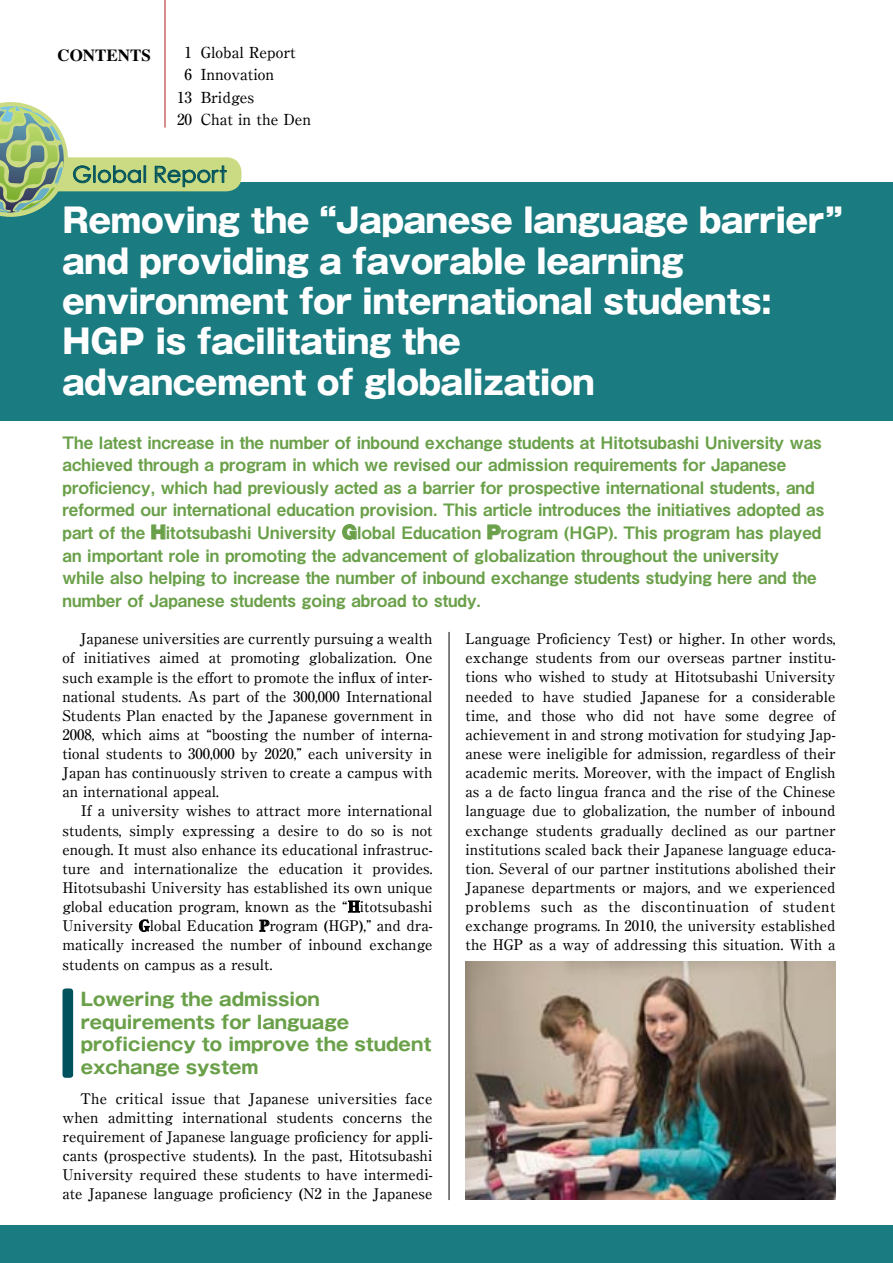
<style>
.page{position:relative;width:893px;height:1263px;background:#fff}
.page>*{position:absolute;margin:0;border:0;box-sizing:border-box;transform-origin:0 0}
.t1{font:800 33px/40.3px "Gothic MB101 Pr 6";color:#fff}
.t2{font:22.35px "Century Gothic";color:#00535c}
.t3{font:700 18px/22.8px "Gothic MB101 Pr 6";color:#6aa049}
.t4{font:17.1px/22.5px "Midashi Go Pr 6 MB31";color:#6aa049}
.t5{font:700 16.95px "Times";color:#000}
.t6{font:500 15.15px/22.4px "Ryumin Pr 6";color:#000}
.t7{font:500 14.7px/19.2px "Ryumin Pr 6";color:#000;text-align:justify}
.s1{font-family:"Gothic MB101 Pr 6";font-weight:900}
.s2{font-weight:900}
</style>
<div class="page">
<div style="left:0;top:1225px;width:893px;height:38px;background:#1a7b80"></div>
<div style="left:0;top:183px;width:893px;height:238px;background:#1a7b80"></div>
<hr style="left:449px;top:632px;width:1px;height:568px;background:#000">
<svg style="left:348px;top:901px;width:12px;height:11px"></svg>
<svg style="left:139px;top:920px;width:11px;height:12px"></svg>
<svg style="left:260px;top:920px;width:9px;height:11px"></svg>
<div style="left:8px;top:157px;width:234px;height:34px;background:#cbdb83;border-radius:15px"></div>
<svg style="left:0;top:102px;width:146px;height:115px"></svg>
<svg style="left:155px;top:165px;width:72px;height:22px"></svg>
<svg style="left:152px;top:525px;width:13px;height:14px"></svg>
<svg style="left:342px;top:524px;width:14px;height:15px"></svg>
<svg style="left:488px;top:525px;width:12px;height:14px"></svg>
<img style="left:466px;top:962px;width:370px;height:237px">
<hr style="left:165px;top:0;width:1px;height:128px;background:#b01d1e">
<div style="left:63px;top:988px;width:10px;height:90px;background:#00535c;border-radius:3px"></div>
<p class="t5" style="left:57px;top:39px;width:95px">CONTENTS</p>
<p class="t6" style="left:177px;top:41px;width:17px;text-align:center">1<br>6<br>13<br>20</p>
<p class="t6" style="left:201px;top:41px;width:112px">Global Report<br>Innovation<br>Bridges<br>Chat in the Den</p>
<h2 class="t2" style="left:72px;top:161px;width:156px">Global Report</h2>
<h1 class="t1" style="left:63px;top:199px;width:781px">Removing the “Japanese language barrier” and providing a favorable learning environment for international students:<br>HGP is facilitating the<br>advancement of globalization</h1>
<p class="t4" style="left:62px;top:430px;width:763px">The latest increase in the number of inbound exchange students at Hitotsubashi University was achieved through a program in which we revised our admission requirements for Japanese proficiency, which had previously acted as a barrier for prospective international students, and reformed our international education provision. This article introduces the initiatives adopted as part of the <span class="s1">H</span>itotsubashi University <span class="s1">G</span>lobal Education <span class="s1">P</span>rogram (HGP). This program has played an important role in promoting the advancement of globalization throughout the university while also helping to increase the number of inbound exchange students studying here and the number of Japanese students going abroad to study.</p>
<p class="t7" style="left:63px;top:628px;width:371px;text-indent:18px">Japanese universities are currently pursuing a wealth of initiatives aimed at promoting globalization. One such example is the effort to promote the influx of inter&shy;national students. As part of the 300,000 International Students Plan enacted by the Japanese government in 2008, which aims at “boosting the number of interna&shy;tional students to 300,000 by 2020,” each university in Japan has continuously striven to create a campus with an international appeal.</p>
<p class="t7" style="left:62px;top:801px;width:371px;text-indent:19px">If a university wishes to attract more international students, simply expressing a desire to do so is not enough. It must also enhance its educational infrastruc&shy;ture and internationalize the education it provides.<br>Hitotsubashi University has established its own unique global education program, known as the “<span class="s2">H</span>itotsubashi University <span class="s2">G</span>lobal Education <span class="s2">P</span>rogram (HGP),” and dra&shy;matically increased the number of inbound exchange students on campus as a result.</p>
<p class="t3" style="left:81px;top:987px;width:352px">Lowering the admission requirements for language proficiency to improve the student exchange system</p>
<p class="t7" style="left:62px;top:1088px;width:371px;text-indent:18px">The critical issue that Japanese universities face when admitting international students concerns the requirement of Japanese language proficiency for appli&shy;cants (prospective students). In the past, Hitotsubashi University required these students to have intermedi&shy;ate Japanese language proficiency (N2 in the Japanese</p>
<p class="t7" style="left:466px;top:628px;width:371px">Language Proficiency Test) or higher. In other words, exchange students from our overseas partner institu&shy;tions who wished to study at Hitotsubashi University needed to have studied Japanese for a considerable time, and those who did not have some degree of achievement in and strong motivation for studying Jap&shy;anese were ineligible for admission, regardless of their academic merits. Moreover, with the impact of English as a de facto lingua franca and the rise of the Chinese language due to globalization, the number of inbound exchange students gradually declined as our partner institutions scaled back their Japanese language educa&shy;tion. Several of our partner institutions abolished their Japanese departments or majors, and we experienced problems such as the discontinuation of student exchange programs. In 2010, the university established the HGP as a way of addressing this situation. With a</p>
</div>
